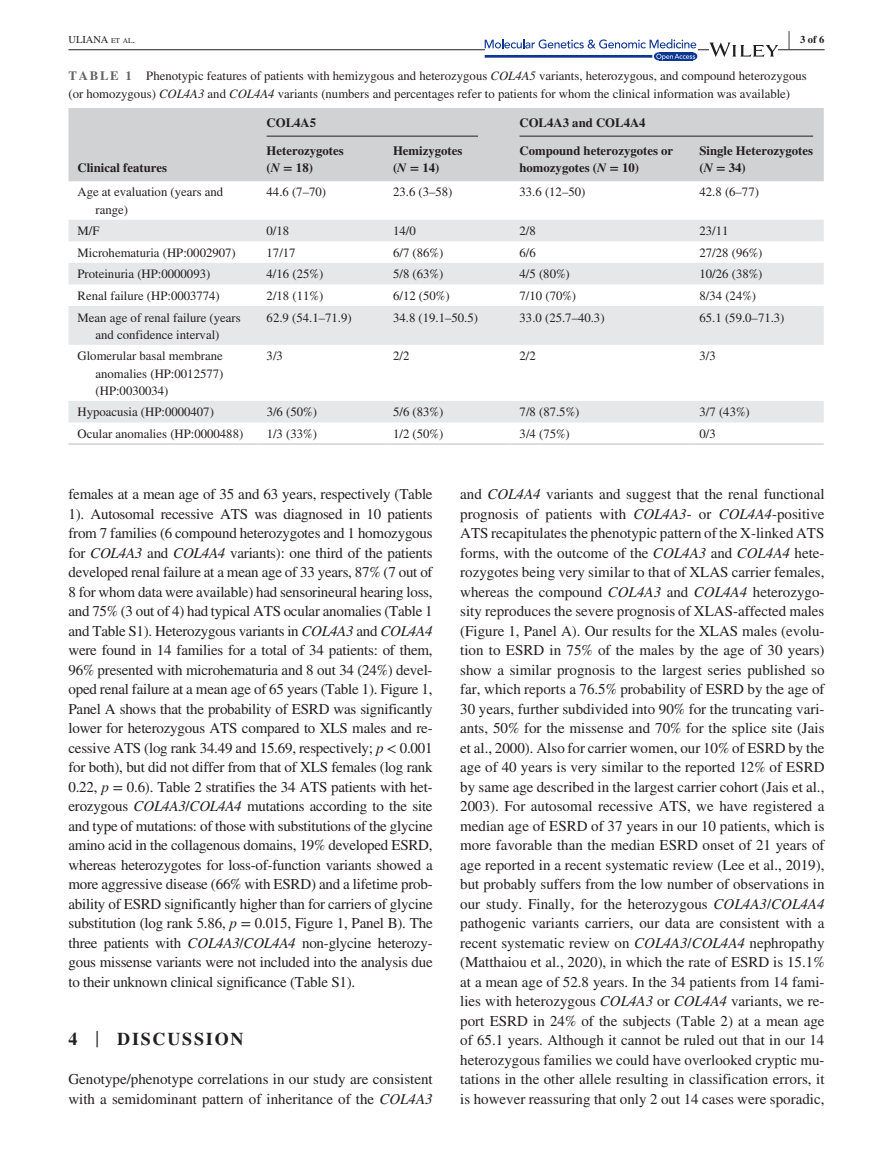
<style>
.page{position:relative;width:893px;height:1174px;background:#fff}
.page>*{position:absolute;margin:0;border:0;box-sizing:border-box;transform-origin:0 0}
.t1{font:700 25.95px "STIX";color:#231f20;scale:.36 1}
.t2{font:700 18px "STIX";letter-spacing:.1em;color:#231f20}
.t3{font:15px/19.5px "STIX";color:#231f20;text-align:justify}
.t4{font:12.75px/17.2px "STIX";color:#231f20}
.t5{font:700 12.75px/17.2px "STIX";color:#231f20}
.t6{font:10.5px "STIX";color:#231f20}
.t7{font:700 10.5px "STIX";color:#231f20}
.s1{font-size:7.35px}
.s2{font-weight:700;color:#636366}
.s3{font-style:italic}
.s4{font-weight:400;font-size:23.7px}
</style>
<div class="page">
<hr style="left:68px;top:49px;width:756px;height:1px;background:#231f20">
<svg style="left:485px;top:39px;width:211px;height:21px"></svg>
<svg style="left:709px;top:43px;width:69px;height:14px"></svg>
<div style="left:68px;top:108px;width:756px;height:73px;background:#d1d2d4"></div>
<svg style="left:68px;top:220px;width:756px;height:202px;fill:#eaeaec"></svg>
<hr style="left:68px;top:443px;width:190px;height:2px;background:#d1d2d4">
<hr style="left:258px;top:443px;width:126px;height:2px;background:#d1d2d4">
<hr style="left:384px;top:443px;width:126px;height:2px;background:#d1d2d4">
<hr style="left:510px;top:443px;width:180px;height:2px;background:#d1d2d4">
<hr style="left:690px;top:443px;width:134px;height:2px;background:#d1d2d4">
<hr style="left:267px;top:136px;width:211px;height:1px;background:#231f20">
<hr style="left:519px;top:136px;width:294px;height:1px;background:#231f20">
<h1 class="t1" style="left:788px;top:24px;width:7px">|</h1>
<p class="t6" style="left:68px;top:32px;width:68px">ULIANA <span class="s1">et al</span> .</p>
<p class="t7" style="left:800px;top:33px;width:26px">3 of 6</p>
<p class="t4" style="left:68px;top:68px;width:740px;line-height:18px"><span class="s2">TABLE 1</span> Phenotypic features of patients with hemizygous and heterozygous <span class="s3">COL4A5</span> variants, heterozygous, and compound heterozygous (or homozygous) <span class="s3">COL4A3</span> and <span class="s3">COL4A4</span> variants (numbers and percentages refer to patients for whom the clinical information was available)</p>
<p class="t5" style="left:77px;top:159px;width:91px">Clinical features</p>
<p class="t5" style="left:267px;top:114px;width:51px">COL4A5</p>
<p class="t5" style="left:519px;top:114px;width:128px">COL4A3 and COL4A4</p>
<p class="t5" style="left:267px;top:142px;width:79px">Heterozygotes (<span class="s3">N</span> = 18)</p>
<p class="t5" style="left:393px;top:142px;width:71px">Hemizygotes (<span class="s3">N</span> = 14)</p>
<p class="t5" style="left:519px;top:142px;width:155px">Compound heterozygotes or homozygotes (<span class="s3">N</span> = 10)</p>
<p class="t5" style="left:699px;top:142px;width:115px">Single Heterozygotes (<span class="s3">N</span> = 34)</p>
<p class="t4" style="left:95px;top:184px;width:129px;text-indent:-18px">Age at evaluation (years and range)</p>
<p class="t4" style="left:267px;top:184px;width:61px">44.6 (7–70)</p>
<p class="t4" style="left:393px;top:184px;width:61px">23.6 (3–58)</p>
<p class="t4" style="left:519px;top:184px;width:67px">33.6 (12–50)</p>
<p class="t4" style="left:699px;top:184px;width:61px">42.8 (6–77)</p>
<p class="t4" style="left:77px;top:223px;width:23px">M/F</p>
<p class="t4" style="left:267px;top:223px;width:24px">0/18</p>
<p class="t4" style="left:393px;top:223px;width:24px">14/0</p>
<p class="t4" style="left:520px;top:223px;width:18px">2/8</p>
<p class="t4" style="left:699px;top:223px;width:31px">23/11</p>
<p class="t4" style="left:77px;top:245px;width:160px">Microhematuria (HP:0002907)</p>
<p class="t4" style="left:267px;top:245px;width:31px">17/17</p>
<p class="t4" style="left:393px;top:245px;width:52px">6/7 (86%)</p>
<p class="t4" style="left:520px;top:245px;width:18px">6/6</p>
<p class="t4" style="left:699px;top:245px;width:64px">27/28 (96%)</p>
<p class="t4" style="left:77px;top:266px;width:134px">Proteinuria (HP:0000093)</p>
<p class="t4" style="left:267px;top:266px;width:58px">4/16 (25%)</p>
<p class="t4" style="left:393px;top:266px;width:52px">5/8 (63%)</p>
<p class="t4" style="left:520px;top:266px;width:52px">4/5 (80%)</p>
<p class="t4" style="left:699px;top:266px;width:64px">10/26 (38%)</p>
<p class="t4" style="left:78px;top:288px;width:144px">Renal failure (HP:0003774)</p>
<p class="t4" style="left:267px;top:288px;width:58px">2/18 (11%)</p>
<p class="t4" style="left:393px;top:288px;width:58px">6/12 (50%)</p>
<p class="t4" style="left:520px;top:288px;width:58px">7/10 (70%)</p>
<p class="t4" style="left:699px;top:288px;width:58px">8/34 (24%)</p>
<p class="t4" style="left:78px;top:309px;width:165px;text-align:center">Mean age of renal failure (years and confidence interval)</p>
<p class="t4" style="left:267px;top:309px;width:86px">62.9 (54.1–71.9)</p>
<p class="t4" style="left:393px;top:309px;width:86px">34.8 (19.1–50.5)</p>
<p class="t4" style="left:520px;top:309px;width:86px">33.0 (25.7–40.3)</p>
<p class="t4" style="left:699px;top:309px;width:86px">65.1 (59.0–71.3)</p>
<p class="t4" style="left:96px;top:348px;width:129px;text-align:justify;text-indent:-18px">Glomerular basal membrane anomalies (HP:0012577) (HP:0030034)</p>
<p class="t4" style="left:267px;top:348px;width:18px">3/3</p>
<p class="t4" style="left:393px;top:348px;width:18px">2/2</p>
<p class="t4" style="left:520px;top:348px;width:18px">2/2</p>
<p class="t4" style="left:700px;top:348px;width:18px">3/3</p>
<p class="t4" style="left:78px;top:404px;width:138px">Hypoacusia (HP:0000407)</p>
<p class="t4" style="left:267px;top:404px;width:52px">3/6 (50%)</p>
<p class="t4" style="left:393px;top:404px;width:52px">5/6 (83%)</p>
<p class="t4" style="left:520px;top:404px;width:61px">7/8 (87.5%)</p>
<p class="t4" style="left:700px;top:404px;width:52px">3/7 (43%)</p>
<p class="t4" style="left:78px;top:426px;width:167px">Ocular anomalies (HP:0000488)</p>
<p class="t4" style="left:267px;top:426px;width:52px">1/3 (33%)</p>
<p class="t4" style="left:393px;top:426px;width:52px">1/2 (50%)</p>
<p class="t4" style="left:520px;top:426px;width:52px">3/4 (75%)</p>
<p class="t4" style="left:700px;top:426px;width:18px">0/3</p>
<p class="t3" style="left:68px;top:485px;width:366px">females at a mean age of 35 and 63 years, respectively (Table 1). Autosomal recessive ATS was diagnosed in 10 patients from 7 families (6 compound heterozygotes and 1 homozygous for <span class="s3">COL4A3</span> and <span class="s3">COL4A4</span> variants): one third of the patients developed renal failure at a mean age of 33 years, 87% (7 out of 8 for whom data were available) had sensorineural hearing loss, and 75% (3 out of 4) had typical ATS ocular anomalies (Table 1 and Table S1). Heterozygous variants in <span class="s3">COL4A3</span> and <span class="s3">COL4A4 </span>were found in 14 families for a total of 34 patients: of them, 96% presented with microhematuria and 8 out 34 (24%) devel&shy;oped renal failure at a mean age of 65 years (Table 1). Figure 1, Panel A shows that the probability of ESRD was significantly lower for heterozygous ATS compared to XLS males and re&shy;cessive ATS (log rank 34.49 and 15.69, respectively; <span class="s3">p</span> &lt; 0.001 for both), but did not differ from that of XLS females (log rank 0.22, <span class="s3">p</span> = 0.6). Table 2 stratifies the 34 ATS patients with het&shy;erozygous <span class="s3">COL4A3</span>/<span class="s3">COL4A4</span> mutations according to the site and type of mutations: of those with substitutions of the glycine amino acid in the collagenous domains, 19% developed ESRD, whereas heterozygotes for loss-of-function variants showed a more aggressive disease (66% with ESRD) and a lifetime prob&shy;ability of ESRD significantly higher than for carriers of glycine substitution (log rank 5.86, <span class="s3">p</span> = 0.015, Figure 1, Panel B). The three patients with <span class="s3">COL4A3</span>/<span class="s3">COL4A4</span> non-glycine heterozy&shy;gous missense variants were not included into the analysis due to their unknown clinical significance (Table S1).</p>
<p class="t2" style="left:68px;top:1028px;width:176px">4 <span class="s4">|</span> DISCUSSION</p>
<p class="t3" style="left:68px;top:1070px;width:366px">Genotype/phenotype correlations in our study are consistent with a semidominant pattern of inheritance of the <span class="s3">COL4A3</span></p>
<p class="t3" style="left:460px;top:485px;width:366px">and <span class="s3">COL4A4</span> variants and suggest that the renal functional prognosis of patients with <span class="s3">COL4A3</span>- or <span class="s3">COL4A4</span>-positive ATS recapitulates the phenotypic pattern of the X-linked ATS forms, with the outcome of the <span class="s3">COL4A3</span> and <span class="s3">COL4A4</span> hete&shy;rozygotes being very similar to that of XLAS carrier females, whereas the compound <span class="s3">COL4A3</span> and <span class="s3">COL4A4</span> heterozygo&shy;sity reproduces the severe prognosis of XLAS-affected males (Figure 1, Panel A). Our results for the XLAS males (evolu&shy;tion to ESRD in 75% of the males by the age of 30 years) show a similar prognosis to the largest series published so far, which reports a 76.5% probability of ESRD by the age of 30 years, further subdivided into 90% for the truncating vari&shy;ants, 50% for the missense and 70% for the splice site (Jais et al., 2000). Also for carrier women, our 10% of ESRD by the age of 40 years is very similar to the reported 12% of ESRD by same age described in the largest carrier cohort (Jais et al., 2003). For autosomal recessive ATS, we have registered a median age of ESRD of 37 years in our 10 patients, which is more favorable than the median ESRD onset of 21 years of age reported in a recent systematic review (Lee et al., 2019), but probably suffers from the low number of observations in our study. Finally, for the heterozygous <span class="s3">COL4A3</span>/<span class="s3">COL4A4 </span>pathogenic variants carriers, our data are consistent with a recent systematic review on <span class="s3">COL4A3</span>/<span class="s3">COL4A4</span> nephropathy (Matthaiou et al., 2020), in which the rate of ESRD is 15.1% at a mean age of 52.8 years. In the 34 patients from 14 fami&shy;lies with heterozygous <span class="s3">COL4A3</span> or <span class="s3">COL4A4</span> variants, we re&shy;port ESRD in 24% of the subjects (Table 2) at a mean age of 65.1 years. Although it cannot be ruled out that in our 14 heterozygous families we could have overlooked cryptic mu&shy;tations in the other allele resulting in classification errors, it is however reassuring that only 2 out 14 cases were sporadic,</p>
</div>
